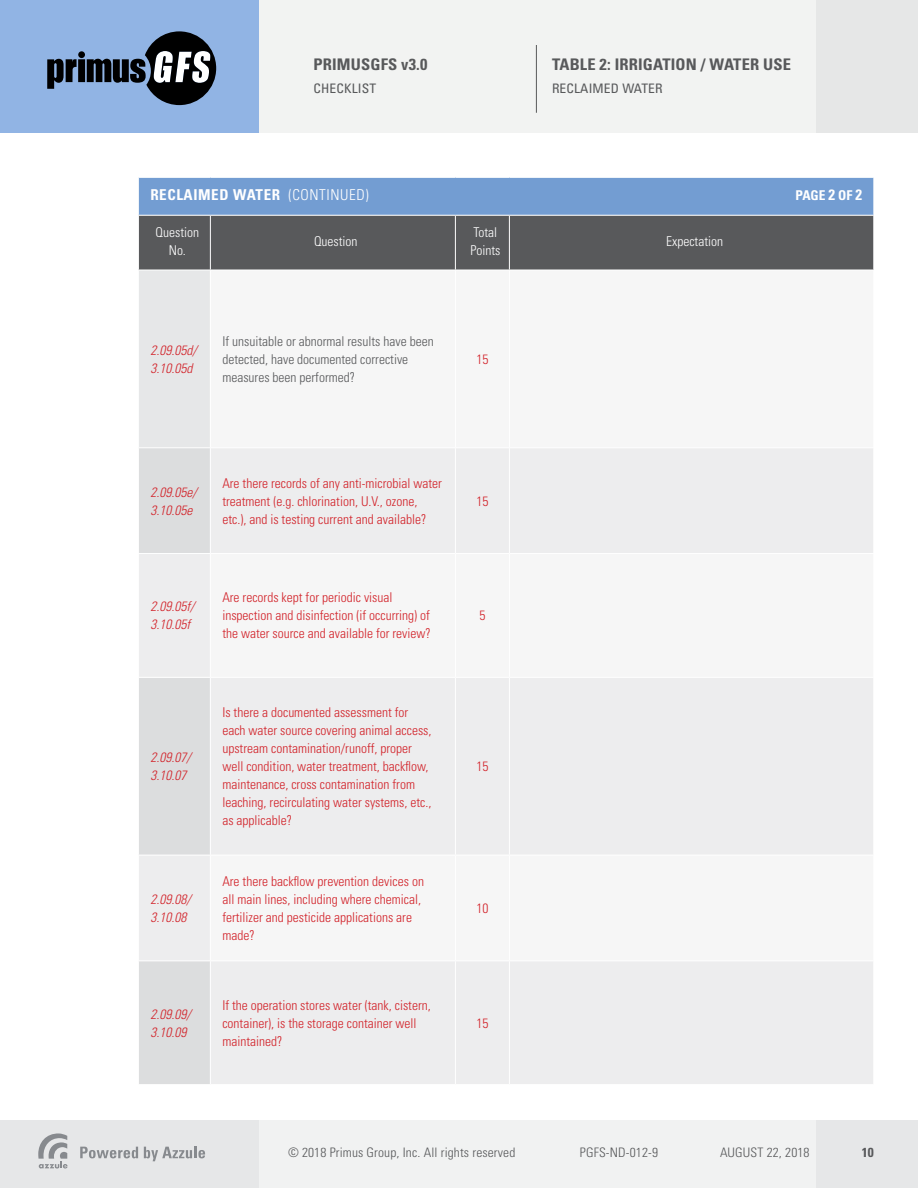
<style>
.page{position:relative;width:918px;height:1188px;background:#fff}
.page>*{position:absolute;margin:0;border:0;box-sizing:border-box;transform-origin:0 0}
.t1{font:700 condensed 16.05px "Univers LT Std";letter-spacing:.01em;color:#58595b}
.t2{font:700 condensed 15px "Univers LT Std";letter-spacing:.04em;color:#fff}
.t3{font:300 condensed 13.5px/18px "Univers LT Std";color:#d2232a}
.t4{font:italic 300 condensed 13.5px/18px "Univers LT Std";color:#d2232a}
.t5{font:300 condensed 13.5px/18px "Univers LT Std";color:#58595b}
.t6{font:300 condensed 13.5px/18px "Univers LT Std";color:#fff;text-align:center}
.t7{font:700 condensed 13.5px "Univers LT Std";color:#fff}
.t8{font:300 condensed 13.05px "Univers LT Std";letter-spacing:.01em;color:#58595b}
.t9{font:condensed 13.05px "Univers LT Std";letter-spacing:.01em;color:#58595b}
.t10{font:700 condensed 13.05px "Univers LT Std";color:#58595b}
.s1{font-weight:300}
.s2{font-size:15px}
</style>
<div class="page">
<div style="left:0;top:1120px;width:918px;height:68px;background:#f1f2f2"></div>
<div style="left:816px;top:1120px;width:102px;height:68px;background:#e6e7e8"></div>
<div style="left:0;top:1120px;width:259px;height:68px;background:#e6e7e8"></div>
<svg style="left:80px;top:1147px;width:58px;height:11px"></svg>
<svg style="left:144px;top:1147px;width:61px;height:14px"></svg>
<svg style="left:38px;top:1133px;width:30px;height:35px"></svg>
<div style="left:0;top:0;width:918px;height:132px;background:#f2f3f2"></div>
<div style="left:816px;top:0;width:102px;height:132px;background:#e6e7e7"></div>
<div style="left:0;top:0;width:259px;height:133px;background:#91b4e4"></div>
<svg style="left:47px;top:59px;width:30px;height:30px"></svg>
<div style="left:78px;top:59px;width:7px;height:23px;background:#000"></div>
<div style="left:78px;top:51px;width:7px;height:7px;background:#000;border-radius:50%"></div>
<svg style="left:87px;top:31px;width:129px;height:74px"></svg>
<hr style="left:536px;top:45px;width:1px;height:68px;background:#58595b">
<div style="left:138px;top:177px;width:736px;height:38px;background:#739dd2"></div>
<div style="left:139px;top:216px;width:734px;height:54px;background:#58595b"></div>
<div style="left:138px;top:270px;width:72px;height:178px;background:#e6e7e8"></div>
<svg style="left:139px;top:448px;width:734px;height:636px;fill:#ededee"></svg>
<hr style="left:138px;top:270px;width:72px;height:1px;background:#fff">
<hr style="left:138px;top:270px;width:1px;height:177px;background:#fff">
<hr style="left:138px;top:447px;width:72px;height:1px;background:#fff">
<hr style="left:210px;top:448px;width:1px;height:105px;background:#fff">
<hr style="left:455px;top:448px;width:1px;height:105px;background:#fff">
<hr style="left:509px;top:448px;width:1px;height:105px;background:#fff">
<hr style="left:138px;top:553px;width:72px;height:1px;background:#fff">
<hr style="left:210px;top:553px;width:245px;height:1px;background:#fff">
<hr style="left:210px;top:554px;width:1px;height:123px;background:#fff">
<hr style="left:455px;top:553px;width:54px;height:1px;background:#fff">
<hr style="left:455px;top:554px;width:1px;height:123px;background:#fff">
<hr style="left:509px;top:553px;width:365px;height:1px;background:#fff">
<hr style="left:509px;top:554px;width:1px;height:123px;background:#fff">
<hr style="left:138px;top:677px;width:72px;height:1px;background:#fff">
<hr style="left:210px;top:677px;width:245px;height:1px;background:#fff">
<hr style="left:210px;top:678px;width:1px;height:177px;background:#fff">
<hr style="left:455px;top:677px;width:54px;height:1px;background:#fff">
<hr style="left:455px;top:678px;width:1px;height:177px;background:#fff">
<hr style="left:509px;top:677px;width:365px;height:1px;background:#fff">
<hr style="left:509px;top:678px;width:1px;height:177px;background:#fff">
<hr style="left:138px;top:855px;width:72px;height:1px;background:#fff">
<hr style="left:210px;top:855px;width:245px;height:1px;background:#fff">
<hr style="left:210px;top:855px;width:1px;height:106px;background:#fff">
<hr style="left:455px;top:855px;width:54px;height:1px;background:#fff">
<hr style="left:455px;top:855px;width:1px;height:106px;background:#fff">
<hr style="left:509px;top:855px;width:365px;height:1px;background:#fff">
<hr style="left:509px;top:855px;width:1px;height:106px;background:#fff">
<hr style="left:138px;top:961px;width:72px;height:1px;background:#fff">
<hr style="left:210px;top:961px;width:245px;height:1px;background:#fff">
<hr style="left:210px;top:961px;width:1px;height:123px;background:#fff">
<hr style="left:455px;top:961px;width:54px;height:1px;background:#fff">
<hr style="left:455px;top:961px;width:1px;height:123px;background:#fff">
<hr style="left:509px;top:961px;width:365px;height:1px;background:#fff">
<hr style="left:509px;top:961px;width:1px;height:123px;background:#fff">
<hr style="left:138px;top:177px;width:72px;height:1px;background:#fff">
<hr style="left:138px;top:178px;width:1px;height:37px;background:#fff">
<hr style="left:210px;top:177px;width:245px;height:1px;background:#fff">
<hr style="left:455px;top:177px;width:54px;height:1px;background:#fff">
<hr style="left:509px;top:177px;width:365px;height:1px;background:#fff">
<hr style="left:873px;top:178px;width:1px;height:37px;background:#fff">
<hr style="left:210px;top:216px;width:1px;height:54px;background:#fff">
<hr style="left:455px;top:216px;width:1px;height:54px;background:#fff">
<hr style="left:509px;top:216px;width:1px;height:54px;background:#fff">
<p class="t1" style="left:314px;top:55px;width:115px">PRIMUSGFS v3.0</p>
<p class="t9" style="left:314px;top:80px;width:64px">CHECKLIST</p>
<p class="t1" style="left:552px;top:55px;width:241px">TABLE 2: IRRIGATION / WATER USE</p>
<p class="t9" style="left:552px;top:80px;width:112px">RECLAIMED WATER</p>
<p class="t2" style="left:150px;top:186px;width:220px">RECLAIMED WATER <span class="s1">(CONTINUED)</span></p>
<p class="t7" style="left:796px;top:187px;width:68px">PAGE <span class="s2">2</span> OF <span class="s2">2</span></p>
<p class="t6" style="left:156px;top:223px;width:45px">Question<br>No.</p>
<p class="t6" style="left:314px;top:232px;width:45px">Question</p>
<p class="t6" style="left:470px;top:223px;width:31px;text-align:left">Total<br>Points</p>
<p class="t6" style="left:666px;top:232px;width:58px">Expectation</p>
<p class="t4" style="left:150px;top:341px;width:48px">2.09.05d/<br>3.10.05d</p>
<p class="t5" style="left:222px;top:332px;width:213px">If unsuitable or abnormal results have been detected, have documented corrective measures been performed?</p>
<p class="t3" style="left:476px;top:350px;width:13px">15</p>
<p class="t4" style="left:150px;top:483px;width:48px">2.09.05e/<br>3.10.05e</p>
<p class="t3" style="left:222px;top:474px;width:221px">Are there records of any anti-microbial water treatment (e.g. chlorination, U.V., ozone, etc.), and is testing current and available?</p>
<p class="t4" style="left:150px;top:598px;width:46px">2.09.05f/<br>3.10.05f</p>
<p class="t3" style="left:222px;top:589px;width:210px">Are records kept for periodic visual inspection and disinfection (if occurring) of the water source and available for review?</p>
<p class="t4" style="left:150px;top:748px;width:42px">2.09.07/<br>3.10.07</p>
<p class="t4" style="left:150px;top:890px;width:42px">2.09.08/<br>3.10.08</p>
<p class="t3" style="left:222px;top:703px;width:211px">Is there a documented assessment for each water source covering animal access, upstream contamination/runoff, proper well condition, water treatment, backflow, maintenance, cross contamination from leaching, recirculating water systems, etc., as applicable?</p>
<p class="t3" style="left:222px;top:872px;width:203px">Are there backflow prevention devices on all main lines, including where chemical, fertilizer and pesticide applications are made?</p>
<p class="t4" style="left:150px;top:1005px;width:42px">2.09.09/<br>3.10.09</p>
<p class="t3" style="left:222px;top:996px;width:210px">If the operation stores water (tank, cistern, container), is the storage container well maintained?</p>
<p class="t3" style="left:476px;top:492px;width:13px">15</p>
<p class="t3" style="left:479px;top:607px;width:7px">5</p>
<p class="t3" style="left:476px;top:757px;width:13px">15</p>
<p class="t3" style="left:476px;top:899px;width:13px">10</p>
<p class="t3" style="left:476px;top:1014px;width:13px">15</p>
<p class="t8" style="left:288px;top:1145px;width:229px">© 2018 Primus Group, Inc. All rights reserved</p>
<p class="t8" style="left:580px;top:1145px;width:80px">PGFS-ND-012-9</p>
<p class="t8" style="left:720px;top:1145px;width:91px">AUGUST 22, 2018</p>
<p class="t10" style="left:862px;top:1145px;width:14px">10</p>
</div>
